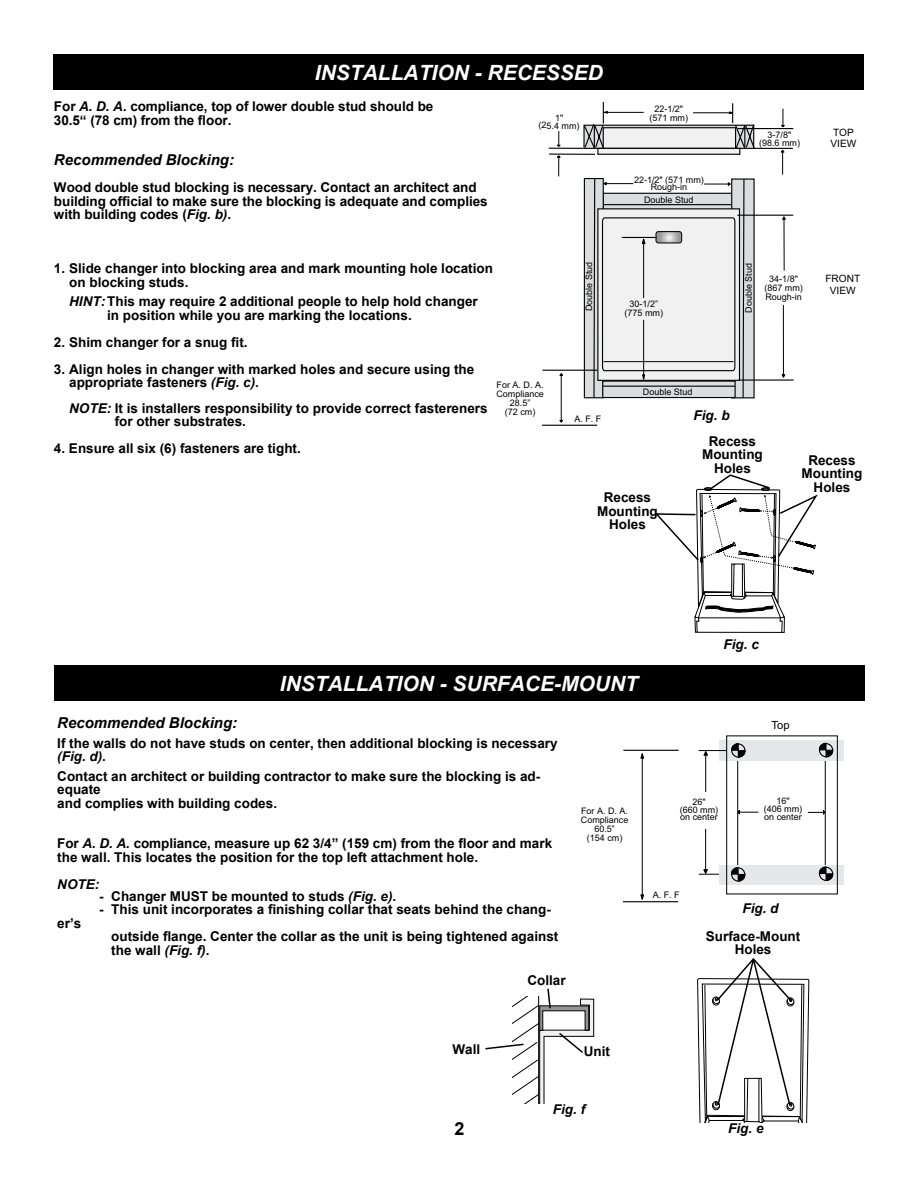
<style>
.page{position:relative;width:918px;height:1188px;background:#fff}
.page>*{position:absolute;margin:0;border:0;box-sizing:border-box;transform-origin:0 0}
.t1{font:italic 700 21px "Arial";color:#fff}
.t2{font:700 18px "Arial";color:#000}
.t3{font:italic 700 15px "Arial";color:#000}
.t4{font:700 13.5px/13.5px "Arial";color:#000}
.t5{font:italic 700 13.5px "Arial";color:#000}
.t6{font:11.25px "Arial";color:#000}
.t7{font:10.2px/11.2px "Arial";color:#000}
.t8{font:9px/9px "Arial";color:#000;text-align:center}
.s1{font-style:italic}
</style>
<div class="page">
<div style="left:54px;top:54px;width:810px;height:35px;background:#000"></div>
<div style="left:54px;top:666px;width:810px;height:35px;background:#000"></div>
<svg style="left:655px;top:474px;width:163px;height:159px"></svg>
<div style="left:584px;top:178px;width:20px;height:220px;background:#dcddde;border:1px solid #000"></div>
<div style="left:731px;top:178px;width:24px;height:220px;background:#dcddde"></div>
<hr style="left:737px;top:215px;width:56px;height:1px;background:#000">
<hr style="left:739px;top:379px;width:55px;height:2px;background:#000">
<hr style="left:784px;top:217px;width:1px;height:54px;background:#000">
<svg style="left:782px;top:215px;width:4px;height:5px"></svg>
<hr style="left:783px;top:305px;width:1px;height:72px;background:#000">
<svg style="left:781px;top:374px;width:5px;height:4px"></svg>
<div style="left:597px;top:148px;width:143px;height:7px;background:#f1f1f2;border:1px solid #000"></div>
<hr style="left:738px;top:128px;width:55px;height:1px;background:#000">
<hr style="left:754px;top:148px;width:39px;height:1px;background:#000">
<svg style="left:780px;top:149px;width:5px;height:26px"></svg>
<svg style="left:781px;top:109px;width:4px;height:19px"></svg>
<hr style="left:549px;top:148px;width:34px;height:1px;background:#000">
<hr style="left:549px;top:154px;width:46px;height:1px;background:#000">
<svg style="left:557px;top:155px;width:4px;height:21px"></svg>
<svg style="left:557px;top:131px;width:4px;height:16px"></svg>
<svg style="left:583px;top:102px;width:172px;height:47px"></svg>
<hr style="left:542px;top:370px;width:56px;height:1px;background:#000">
<hr style="left:542px;top:425px;width:55px;height:1px;background:#000">
<hr style="left:561px;top:374px;width:1px;height:48px;background:#000">
<svg style="left:593px;top:178px;width:152px;height:221px"></svg>
<svg style="left:697px;top:958px;width:113px;height:164px"></svg>
<div style="left:720px;top:741px;width:124px;height:20px;background:#e6e7e8"></div>
<div style="left:720px;top:865px;width:124px;height:19px;background:#e6e7e8"></div>
<svg style="left:699px;top:742px;width:135px;height:140px"></svg>
<div style="left:726px;top:736px;width:112px;height:158px;border:1px solid #000"></div>
<hr style="left:623px;top:750px;width:56px;height:1px;background:#000">
<hr style="left:623px;top:901px;width:55px;height:1px;background:#000">
<svg style="left:640px;top:753px;width:4px;height:6px"></svg>
<hr style="left:642px;top:754px;width:1px;height:145px;background:#000">
<svg style="left:640px;top:894px;width:4px;height:8px"></svg>
<svg style="left:485px;top:988px;width:109px;height:116px"></svg>
<h1 class="t1" style="left:315px;top:58px;width:290px">INSTALLATION - RECESSED</h1>
<p class="t4" style="left:54px;top:100px;width:381px">For <span class="s1">A. D. A.</span> compliance, top of lower double stud should be<br>30.5“ (78 cm) from the floor.</p>
<p class="t3" style="left:54px;top:150px;width:182px">Recommended Blocking:</p>
<p class="t4" style="left:54px;top:181px;width:435px">Wood double stud blocking is necessary. Contact an architect and building official to make sure the blocking is adequate and complies with building codes (<span class="s1">Fig. b)</span>.</p>
<p class="t8" style="left:539px;top:114px;width:43px;line-height:7.8px">1"<br>(25.4 mm)</p>
<p class="t8" style="left:650px;top:105px;width:40px">22-1/2" (571 mm)</p>
<p class="t8" style="left:634px;top:176px;width:71px;line-height:7.8px">22-1/2" (571 mm)<br>Rough-in</p>
<p class="t8" style="left:644px;top:196px;width:51px">Double Stud</p>
<p class="t8" style="left:759px;top:131px;width:43px;line-height:7.8px">3-7/8" (98.6 mm)</p>
<p class="t7" style="left:830px;top:127px;width:27px">TOP<br>VIEW</p>
<p class="t4" style="left:69px;top:262px;width:425px;text-indent:-15px">1. Slide changer into blocking area and mark mounting hole location on blocking studs.</p>
<p class="t4" style="left:107px;top:295px;width:372px;text-indent:-38px"><span class="s1">HINT:</span> This may require 2 additional people to help hold changer in position while you are marking the locations.</p>
<p class="t4" style="left:54px;top:335px;width:195px">2. Shim changer for a snug fit.</p>
<p class="t4" style="left:69px;top:362px;width:407px;text-indent:-15px">3. Align holes in changer with marked holes and secure using the appropriate fasteners <span class="s1">(Fig. c)</span>.</p>
<p class="t4" style="left:115px;top:401px;width:374px;text-indent:-46px"><span class="s1">NOTE:</span> It is installers responsibility to provide correct fastereners for other substrates.</p>
<p class="t4" style="left:54px;top:442px;width:248px">4. Ensure all six (6) fasteners are tight.</p>
<p class="t8" style="left:496px;top:381px;width:49px">For A. D. A.<br>Compliance<br>28.5”<br>(72 cm)</p>
<p class="t8" style="left:585px;top:311px;width:51px;rotate:-90deg">Double Stud</p>
<p class="t8" style="left:744px;top:313px;width:51px;rotate:-90deg">Double Stud</p>
<p class="t8" style="left:764px;top:274px;width:40px">34-1/8" (867 mm)<br>Rough-in</p>
<p class="t8" style="left:624px;top:299px;width:40px">30-1/2” (775 mm)</p>
<p class="t7" style="left:825px;top:273px;width:36px;text-align:center">FRONT<br>VIEW</p>
<p class="t8" style="left:574px;top:415px;width:29px">A. F. F</p>
<p class="t8" style="left:643px;top:387px;width:51px">Double Stud</p>
<p class="t5" style="left:694px;top:406px;width:38px">Fig. b</p>
<p class="t4" style="left:597px;top:491px;width:62px;text-align:center">Recess<br>Mounting<br>Holes</p>
<p class="t4" style="left:702px;top:435px;width:62px;text-align:center">Recess<br>Mounting<br>Holes</p>
<p class="t4" style="left:802px;top:453px;width:62px;text-align:center">Recess<br>Mounting<br>Holes</p>
<p class="t5" style="left:724px;top:635px;width:37px">Fig. c</p>
<h1 class="t1" style="left:280px;top:670px;width:360px">INSTALLATION - SURFACE-MOUNT</h1>
<p class="t3" style="left:57px;top:713px;width:182px">Recommended Blocking:</p>
<p class="t4" style="left:57px;top:737px;width:502px">If the walls do not have studs on center, then additional blocking is necessary <span class="s1">(Fig. d)</span>.</p>
<p class="t4" style="left:57px;top:770px;width:485px">Contact an architect or building contractor to make sure the blocking is ad&shy;equate<br>and complies with building codes.</p>
<p class="t4" style="left:57px;top:837px;width:496px">For <span class="s1">A. D. A.</span> compliance, measure up 62 3/4” (159 cm) from the floor and mark the wall. This locates the position for the top left attachment hole.</p>
<p class="t5" style="left:57px;top:875px;width:43px">NOTE:</p>
<p class="t4" style="left:99px;top:890px;width:299px">- Changer MUST be mounted to studs <span class="s1">(Fig. e)</span>.</p>
<p class="t4" style="left:99px;top:903px;width:453px">- This unit incorporates a finishing collar that seats behind the chang-</p>
<p class="t4" style="left:57px;top:917px;width:26px">er’s</p>
<p class="t4" style="left:111px;top:930px;width:449px">outside flange. Center the collar as the unit is being tightened against the wall <span class="s1">(Fig. f)</span>.</p>
<p class="t4" style="left:527px;top:974px;width:40px">Collar</p>
<p class="t8" style="left:581px;top:807px;width:49px">For A. D. A.<br>Compliance<br>60.5”<br>(154 cm)</p>
<p class="t6" style="left:772px;top:718px;width:20px">Top</p>
<p class="t8" style="left:680px;top:798px;width:40px;line-height:7.8px">26"<br>(660 mm) on center</p>
<p class="t8" style="left:764px;top:797px;width:40px;line-height:7.8px">16"<br>(406 mm) on center</p>
<p class="t8" style="left:653px;top:890px;width:29px">A. F. F</p>
<p class="t5" style="left:742px;top:899px;width:38px">Fig. d</p>
<p class="t4" style="left:706px;top:930px;width:96px;text-align:center">Surface-Mount<br>Holes</p>
<p class="t4" style="left:453px;top:1043px;width:29px">Wall</p>
<p class="t4" style="left:584px;top:1045px;width:28px">Unit</p>
<h2 class="t2" style="left:454px;top:1117px;width:12px">2</h2>
<p class="t5" style="left:553px;top:1100px;width:34px">Fig. f</p>
<p class="t5" style="left:728px;top:1120px;width:37px">Fig. e</p>
</div>
